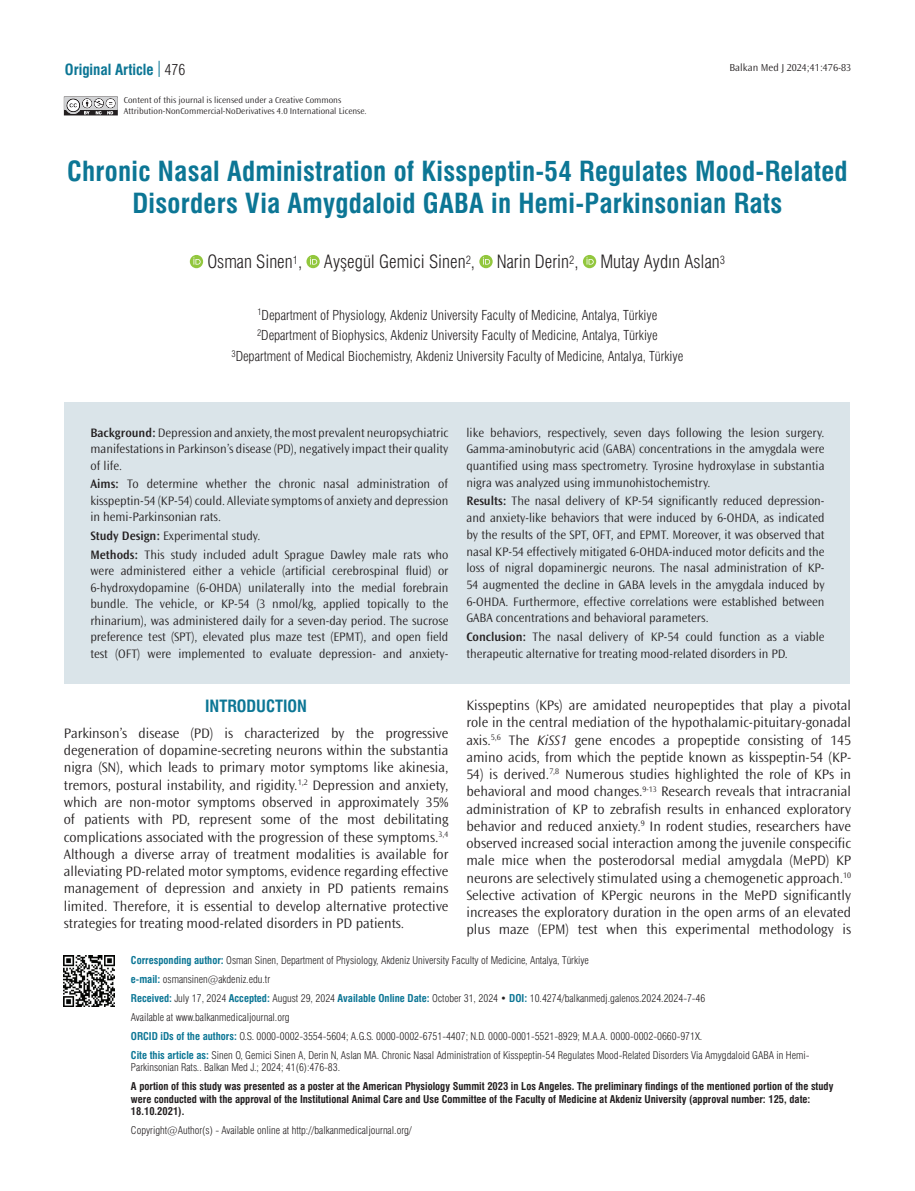
<style>
.page{position:relative;width:915px;height:1191px;background:#fff}
.page>*{position:absolute;margin:0;border:0;box-sizing:border-box;transform-origin:0 0}
.t1{font:27px/32.4px "Swiss Condensed Bold Tr";letter-spacing:.01em;color:#0c7695;text-align:center}
.t2{font:18px "Swiss Condensed Light Tr";color:#231f20}
.t3{font:16.5px "Swiss Condensed Bold Tr";color:#0c7695}
.t4{font:15px "Swiss Condensed Bold Tr";color:#0c7695}
.t5{font:300 14.25px/17.2px "Ocean Sans Std";color:#231f20;text-align:justify}
.t6{font:13.5px/20.7px "Swiss Condensed Light Tr";color:#231f20;text-align:center}
.t7{font:300 12.75px/16.6px "Ocean Sans Std";color:#231f20;text-align:justify}
.t8{font:10.5px/18.9px "Swiss Condensed Light Tr";color:#231f20}
.t9{font:10.5px/12.6px "Swiss Condensed Bold Tr";color:#231f20}
.t10{font:300 10.5px "Ocean Sans Std";color:#231f20}
.t11{font:300 9px/10.5px "Ocean Sans Std";color:#231f20}
.s1{font-family:"Swiss Condensed Light Tr";color:#231f20}
.s2{font-weight:600}
.s3{font-style:italic}
.s4{font-family:"Swiss Condensed Bold Tr";color:#0c7695}
</style>
<div class="page">
<svg style="left:159px;top:61px;width:1px;height:16px"></svg>
<svg style="left:64px;top:97px;width:54px;height:18px"></svg>
<div style="left:65px;top:402px;width:784px;height:281px;background:#dae4e9"></div>
<svg style="left:190px;top:255px;width:13px;height:13px"></svg>
<svg style="left:193px;top:257px;width:7px;height:8px"></svg>
<svg style="left:306px;top:255px;width:13px;height:13px"></svg>
<svg style="left:310px;top:257px;width:7px;height:8px"></svg>
<div style="left:479px;top:255px;width:13px;height:13px;background:#92c73d;border-radius:50%"></div>
<svg style="left:483px;top:257px;width:7px;height:8px"></svg>
<svg style="left:582px;top:255px;width:14px;height:13px"></svg>
<svg style="left:586px;top:257px;width:7px;height:8px"></svg>
<img style="left:64px;top:955px;width:51px;height:51px">
<p class="t4" style="left:65px;top:61px;width:122px">Original Article <span class="s1">476</span></p>
<p class="t11" style="left:124px;top:95px;width:244px">Content of this journal is licensed under a Creative Commons<br>Attribution-NonCommercial-NoDerivatives 4.0 International License.</p>
<p class="t10" style="left:729px;top:62px;width:123px">Balkan Med J 2024;41:476-83</p>
<h1 class="t1" style="left:67px;top:155px;width:781px">Chronic Nasal Administration of Kisspeptin-54 Regulates Mood-Related<br>Disorders Via Amygdaloid GABA in Hemi-Parkinsonian Rats</h1>
<h2 class="t2" style="left:207px;top:251px;width:519px">Osman Sinen<sup>1</sup>, Ayşegül Gemici Sinen<sup>2</sup>, Narin Derin<sup>2</sup>, Mutay Aydın Aslan<sup>3</sup></h2>
<p class="t6" style="left:231px;top:304px;width:453px"><sup>1</sup>Department of Physiology, Akdeniz University Faculty of Medicine, Antalya, Türkiye<br><sup>2</sup>Department of Biophysics, Akdeniz University Faculty of Medicine, Antalya, Türkiye<br><sup>3</sup>Department of Medical Biochemistry, Akdeniz University Faculty of Medicine, Antalya, Türkiye</p>
<p class="t7" style="left:90px;top:424px;width:359px"><span class="s2">Background:</span> Depression and anxiety, the most prevalent neuropsychiatric manifestations in Parkinson’s disease (PD), negatively impact their quality of life.</p>
<p class="t7" style="left:90px;top:476px;width:359px"><span class="s2">Aims:</span> To determine whether the chronic nasal administration of kisspeptin-54 (KP-54) could. Alleviate symptoms of anxiety and depression in hemi-Parkinsonian rats.</p>
<p class="t7" style="left:90px;top:527px;width:359px;line-height:18.6px"><span class="s2">Study Design:</span> Experimental study.<br><span class="s2">Methods:</span> This study included adult Sprague Dawley male rats who</p>
<p class="t7" style="left:90px;top:563px;width:359px">were administered either a vehicle (artificial cerebrospinal fluid) or 6-hydroxydopamine (6-OHDA) unilaterally into the medial forebrain bundle. The vehicle, or KP-54 (3 nmol/kg, applied topically to the rhinarium), was administered daily for a seven-day period. The sucrose preference test (SPT), elevated plus maze test (EPMT), and open field test (OFT) were implemented to evaluate depression- and anxiety-</p>
<p class="t7" style="left:466px;top:424px;width:359px">like behaviors, respectively, seven days following the lesion surgery.<br>Gamma-aminobutyric acid (GABA) concentrations in the amygdala were quantified using mass spectrometry. Tyrosine hydroxylase in substantia nigra was analyzed using immunohistochemistry.</p>
<p class="t7" style="left:466px;top:493px;width:359px"><span class="s2">Results:</span> The nasal delivery of KP-54 significantly reduced depression&shy;and anxiety-like behaviors that were induced by 6-OHDA, as indicated by the results of the SPT, OFT, and EPMT. Moreover, it was observed that nasal KP-54 effectively mitigated 6-OHDA-induced motor deficits and the loss of nigral dopaminergic neurons. The nasal administration of KP-54 augmented the decline in GABA levels in the amygdala induced by 6-OHDA. Furthermore, effective correlations were established between GABA concentrations and behavioral parameters.</p>
<p class="t7" style="left:466px;top:629px;width:359px"><span class="s2">Conclusion:</span> The nasal delivery of KP-54 could function as a viable therapeutic alternative for treating mood-related disorders in PD.</p>
<p class="t3" style="left:205px;top:696px;width:103px">INTRODUCTION</p>
<p class="t5" style="left:64px;top:725px;width:386px">Parkinson’s disease (PD) is characterized by the progressive degeneration of dopamine-secreting neurons within the substantia nigra (SN), which leads to primary motor symptoms like akinesia, tremors, postural instability, and rigidity.<sup>1,2</sup> Depression and anxiety, which are non-motor symptoms observed in approximately 35% of patients with PD, represent some of the most debilitating complications associated with the progression of these symptoms.<sup>3,4<br></sup>Although a diverse array of treatment modalities is available for alleviating PD-related motor symptoms, evidence regarding effective management of depression and anxiety in PD patients remains limited. Therefore, it is essential to develop alternative protective strategies for treating mood-related disorders in PD patients.</p>
<p class="t5" style="left:466px;top:697px;width:386px">Kisspeptins (KPs) are amidated neuropeptides that play a pivotal role in the central mediation of the hypothalamic-pituitary-gonadal axis.<sup>5,6</sup> The <span class="s3">KiSS1</span> gene encodes a propeptide consisting of 145 amino acids, from which the peptide known as kisspeptin-54 (KP-</p>
<p class="t5" style="left:466px;top:766px;width:386px">54) is derived.<sup>7,8</sup> Numerous studies highlighted the role of KPs in behavioral and mood changes.<sup>9-13</sup> Research reveals that intracranial administration of KP to zebrafish results in enhanced exploratory behavior and reduced anxiety.<sup>9</sup> In rodent studies, researchers have observed increased social interaction among the juvenile conspecific male mice when the posterodorsal medial amygdala (MePD) KP neurons are selectively stimulated using a chemogenetic approach.<sup>10<br></sup>Selective activation of KPergic neurons in the MePD significantly increases the exploratory duration in the open arms of an elevated plus maze (EPM) test when this experimental methodology is</p>
<p class="t8" style="left:131px;top:950px;width:679px"><span class="s4">Corresponding author:</span> Osman Sinen, Department of Physiology, Akdeniz University Faculty of Medicine, Antalya, Türkiye<br><span class="s4">e-mail:</span> osmansinen@akdeniz.edu.tr<br><span class="s4">Received:</span> July 17, 2024 <span class="s4">Accepted:</span> August 29, 2024 <span class="s4">Available Online Date:</span> October 31, 2024 • <span class="s4">DOI:</span> 10.4274/balkanmedj.galenos.2024.2024-7-46<br>Available at www.balkanmedicaljournal.org<br><span class="s4">ORCID iDs of the authors:</span> O.S. 0000-0002-3554-5604; A.G.S. 0000-0002-6751-4407; N.D. 0000-0001-5521-8929; M.A.A. 0000-0002-0660-971X.<br><span class="s4">Cite this article as:</span> Sinen O, Gemici Sinen A, Derin N, Aslan MA. Chronic Nasal Administration of Kisspeptin-54 Regulates Mood-Related Disorders Via Amygdaloid GABA in Hemi-</p>
<p class="t8" style="left:131px;top:1058px;width:211px">Parkinsonian Rats.. Balkan Med J.; 2024; 41(6):476-83.</p>
<p class="t9" style="left:131px;top:1080px;width:703px">A portion of this study was presented as a poster at the American Physiology Summit 2023 in Los Angeles. The preliminary findings of the mentioned portion of the study were conducted with the approval of the Institutional Animal Care and Use Committee of the Faculty of Medicine at Akdeniz University (approval number: 125, date:<br>18.10.2021).</p>
<p class="t8" style="left:131px;top:1121px;width:282px">Copyright@Author(s) - Available online at http://balkanmedicaljournal.org/</p>
</div>
